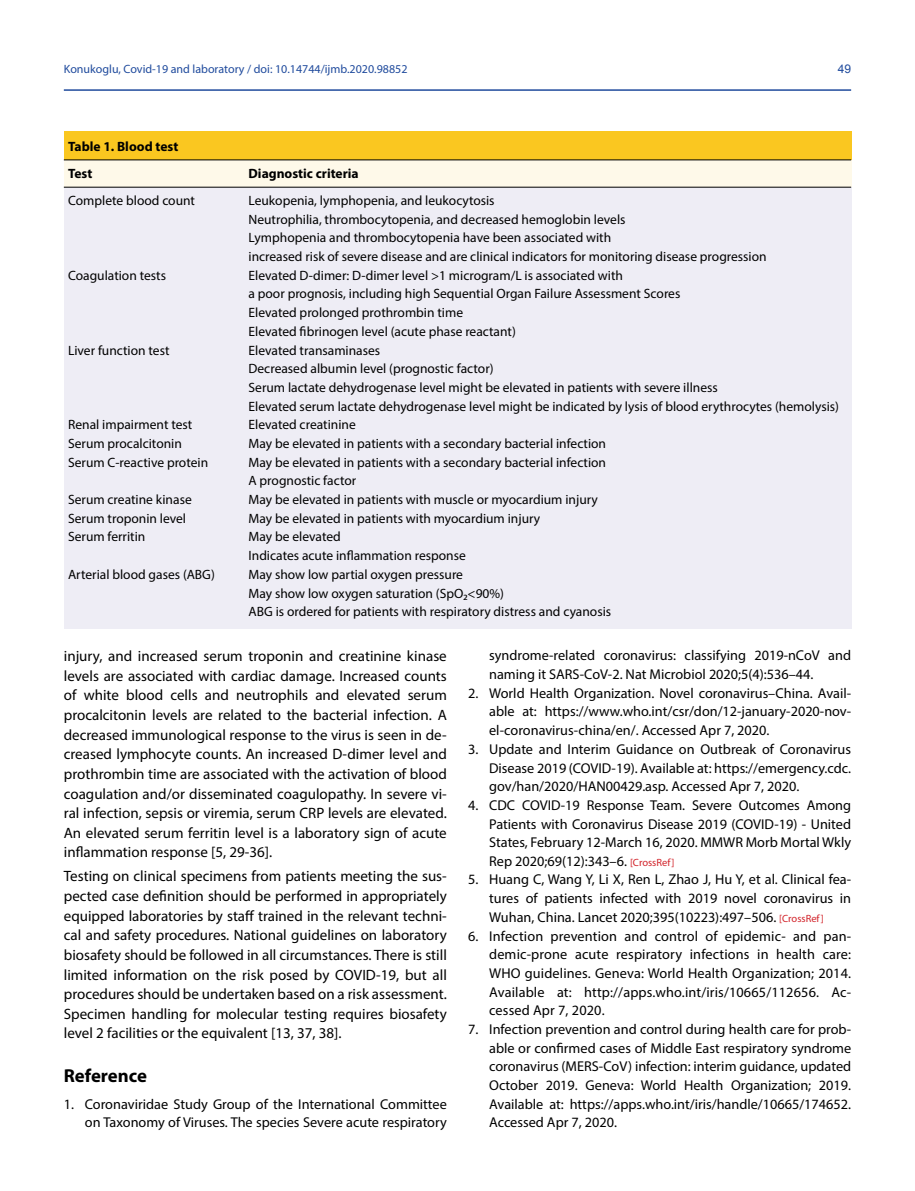
<style>
.page{position:relative;width:915px;height:1191px;background:#fff}
.page>*{position:absolute;margin:0;border:0;box-sizing:border-box;transform-origin:0 0}
.t1{font:700 18.75px "Myriad Pro";color:#000}
.t2{font:15px/19.6px "Myriad Pro";color:#000;text-align:justify}
.t3{font:14.25px/18.6px "Myriad Pro";color:#000;text-align:justify}
.t4{font:13.5px/18.8px "Myriad Pro";color:#000}
.t5{font:700 13.5px/27.2px "Myriad Pro";color:#000}
.t6{font:12px "Myriad Pro";color:#204b9d}
.t7{font:12px "Arial";color:#204b9d}
.s1{font-size:10.5px;color:#d2232a}
</style>
<div class="page">
<hr style="left:64px;top:89px;width:786px;height:2px;background:#204b9d">
<div style="left:64px;top:187px;width:786px;height:441px;background:#eeedf5"></div>
<div style="left:64px;top:131px;width:786px;height:29px;background:#fac720"></div>
<div style="left:64px;top:160px;width:786px;height:27px;background:#fef9e9"></div>
<hr style="left:64px;top:160px;width:786px;height:1px;background:#000">
<hr style="left:64px;top:187px;width:786px;height:1px;background:#000">
<p class="t6" style="left:64px;top:61px;width:345px">Konukoglu, Covid-19 and laboratory / doi: 10.14744/ijmb.2020.98852</p>
<p class="t7" style="left:837px;top:60px;width:15px">49</p>
<p class="t5" style="left:68px;top:132px;width:112px">Table 1. Blood test<br>Test</p>
<p class="t5" style="left:248px;top:159px;width:112px">Diagnostic criteria</p>
<p class="t4" style="left:68px;top:191px;width:128px">Complete blood count</p>
<p class="t4" style="left:248px;top:191px;width:519px">Leukopenia, lymphopenia, and leukocytosis<br>Neutrophilia, thrombocytopenia, and decreased hemoglobin levels<br>Lymphopenia and thrombocytopenia have been associated with<br>increased risk of severe disease and are clinical indicators for monitoring disease progression</p>
<p class="t4" style="left:68px;top:266px;width:99px">Coagulation tests</p>
<p class="t4" style="left:248px;top:266px;width:433px">Elevated D-dimer: D-dimer level &gt;1 microgram/L is associated with<br>a poor prognosis, including high Sequential Organ Failure Assessment Scores Elevated prolonged prothrombin time<br>Elevated fibrinogen level (acute phase reactant)</p>
<p class="t4" style="left:68px;top:340px;width:103px">Liver function test</p>
<p class="t4" style="left:248px;top:340px;width:592px">Elevated transaminases<br>Decreased albumin level (prognostic factor)<br>Serum lactate dehydrogenase level might be elevated in patients with severe illness<br>Elevated serum lactate dehydrogenase level might be indicated by lysis of blood erythrocytes (hemolysis)</p>
<p class="t4" style="left:68px;top:415px;width:126px">Renal impairment test</p>
<p class="t4" style="left:248px;top:415px;width:109px">Elevated creatinine</p>
<p class="t4" style="left:68px;top:434px;width:115px">Serum procalcitonin</p>
<p class="t4" style="left:248px;top:434px;width:359px">May be elevated in patients with a secondary bacterial infection</p>
<p class="t4" style="left:68px;top:452px;width:142px">Serum C-reactive protein</p>
<p class="t4" style="left:248px;top:452px;width:359px">May be elevated in patients with a secondary bacterial infection<br>A prognostic factor</p>
<p class="t4" style="left:68px;top:490px;width:125px">Serum creatine kinase</p>
<p class="t4" style="left:248px;top:490px;width:351px">May be elevated in patients with muscle or myocardium injury</p>
<p class="t4" style="left:68px;top:508px;width:119px">Serum troponin level</p>
<p class="t4" style="left:248px;top:508px;width:293px">May be elevated in patients with myocardium injury</p>
<p class="t4" style="left:68px;top:527px;width:79px">Serum ferritin</p>
<p class="t4" style="left:248px;top:527px;width:219px">May be elevated<br>Indicates acute inflammation response</p>
<p class="t4" style="left:68px;top:565px;width:148px">Arterial blood gases (ABG)</p>
<p class="t4" style="left:248px;top:565px;width:364px">May show low partial oxygen pressure<br>May show low oxygen saturation (SpO₂&lt;90%)<br>ABG is ordered for patients with respiratory distress and cyanosis</p>
<p class="t2" style="left:64px;top:646px;width:384px">injury, and increased serum troponin and creatinine kinase levels are associated with cardiac damage. Increased counts of white blood cells and neutrophils and elevated serum procalcitonin levels are related to the bacterial infection. A decreased immunological response to the virus is seen in de&shy;creased lymphocyte counts. An increased D-dimer level and prothrombin time are associated with the activation of blood coagulation and/or disseminated coagulopathy. In severe vi&shy;ral infection, sepsis or viremia, serum CRP levels are elevated.<br>An elevated serum ferritin level is a laboratory sign of acute inflammation response [5, 29-36].</p>
<p class="t2" style="left:64px;top:866px;width:384px">Testing on clinical specimens from patients meeting the sus&shy;pected case definition should be performed in appropriately equipped laboratories by staff trained in the relevant techni&shy;cal and safety procedures. National guidelines on laboratory biosafety should be followed in all circumstances. There is still limited information on the risk posed by COVID-19, but all procedures should be undertaken based on a risk assessment.<br>Specimen handling for molecular testing requires biosafety level 2 facilities or the equivalent [13, 37, 38].</p>
<h1 class="t1" style="left:64px;top:1063px;width:85px">Reference</h1>
<p class="t3" style="left:64px;top:1095px;width:384px;line-height:18.1px;text-align:right">1. Coronaviridae Study Group of the International Committee on Taxonomy of Viruses. The species Severe acute respiratory</p>
<p class="t3" style="left:489px;top:646px;width:363px">syndrome-related coronavirus: classifying 2019-nCoV and naming it SARS-CoV-2. Nat Microbiol 2020;5(4):536–44.</p>
<p class="t3" style="left:489px;top:683px;width:363px;text-indent:-21px">2. World Health Organization. Novel coronavirus–China. Avail&shy;able at: https://www.who.int/csr/don/12-january-2020-nov&shy;el-coronavirus-china/en/. Accessed Apr 7, 2020.</p>
<p class="t3" style="left:489px;top:739px;width:363px;text-indent:-21px">3. Update and Interim Guidance on Outbreak of Coronavirus Disease 2019 (COVID-19). Available at: https://emergency.cdc. gov/han/2020/HAN00429.asp. Accessed Apr 7, 2020.</p>
<p class="t3" style="left:489px;top:795px;width:363px;text-indent:-21px">4. CDC COVID-19 Response Team. Severe Outcomes Among Patients with Coronavirus Disease 2019 (COVID-19) - United States, February 12-March 16, 2020. MMWR Morb Mortal Wkly Rep 2020;69(12):343–6. <span class="s1">[CrossRef]</span></p>
<p class="t3" style="left:489px;top:870px;width:363px;text-indent:-21px">5. Huang C, Wang Y, Li X, Ren L, Zhao J, Hu Y, et al. Clinical fea&shy;tures of patients infected with 2019 novel coronavirus in Wuhan, China. Lancet 2020;395(10223):497–506. <span class="s1">[CrossRef]</span></p>
<p class="t3" style="left:489px;top:926px;width:363px;text-indent:-21px">6. Infection prevention and control of epidemic- and pan&shy;demic-prone acute respiratory infections in health care:<br>WHO guidelines. Geneva: World Health Organization; 2014.<br>Available at: http://apps.who.int/iris/10665/112656. Ac&shy;cessed Apr 7, 2020.</p>
<p class="t3" style="left:489px;top:1019px;width:363px;text-indent:-21px">7. Infection prevention and control during health care for prob&shy;able or confirmed cases of Middle East respiratory syndrome coronavirus (MERS-CoV) infection: interim guidance, updated October 2019. Geneva: World Health Organization; 2019.<br>Available at: https://apps.who.int/iris/handle/10665/174652.<br>Accessed Apr 7, 2020.</p>
</div>
